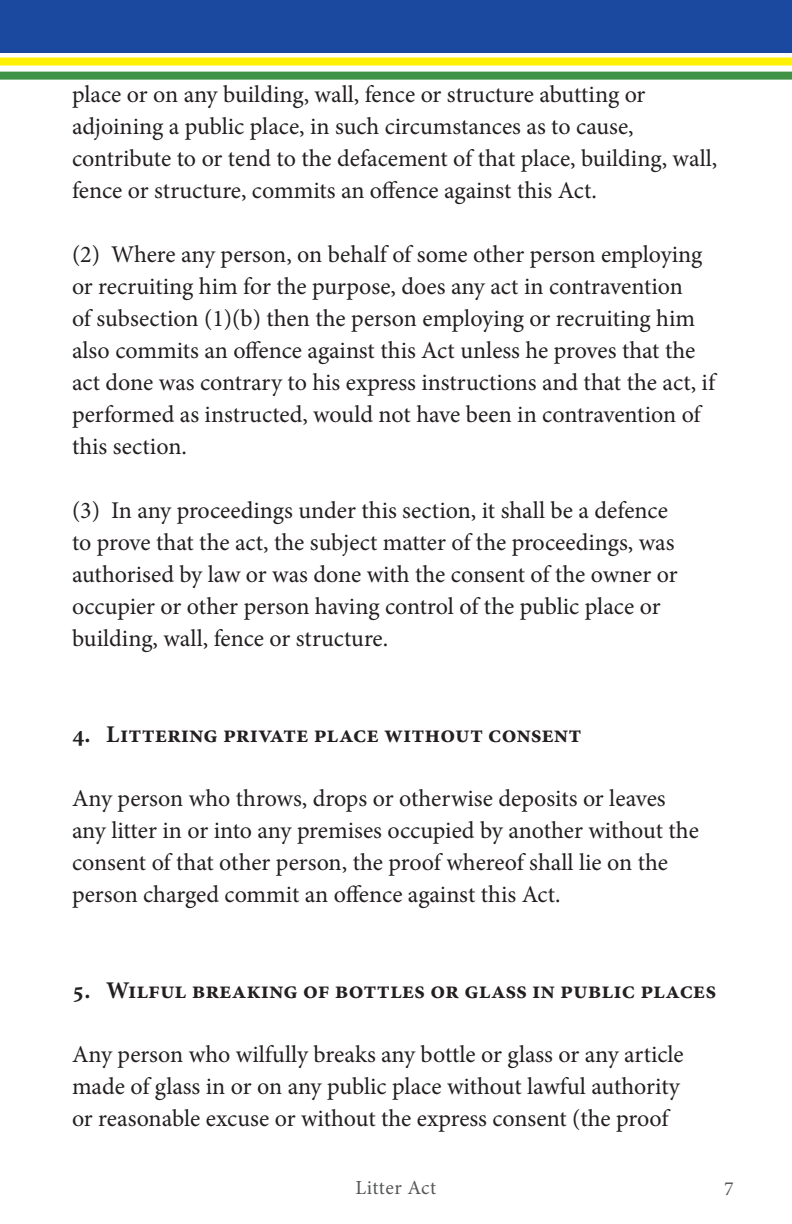
<style>
.page{position:relative;width:792px;height:1224px;background:#fff}
.page>*{position:absolute;margin:0;border:0;box-sizing:border-box;transform-origin:0 0}
.t1{font:24px/32px "Minion Pro";color:#231f20}
.Paragraph_Heading{font:700 24px "Minion Pro";color:#231f20}
.t2{font:20px "Minion Pro";letter-spacing:.02em;color:#57585a}
</style>
<div class="page">
<div style="left:0;top:0;width:792px;height:53px;background:#1a499f"></div>
<div style="left:0;top:58px;width:792px;height:8px;background:#fff101"></div>
<div style="left:0;top:72px;width:792px;height:8px;background:#3e9346"></div>
<p class="t1" style="left:72px;top:79px;width:647px">place or on any building, wall, fence or structure abutting or adjoining a public place, in such circumstances as to cause, contribute to or tend to the defacement of that place, building, wall, fence or structure, commits an offence against this Act.</p>
<p class="t1" style="left:72px;top:239px;width:645px">(2) Where any person, on behalf of some other person employing or recruiting him for the purpose, does any act in contravention<br>of subsection (1)(b) then the person employing or recruiting him also commits an offence against this Act unless he proves that the act done was contrary to his express instructions and that the act, if performed as instructed, would not have been in contravention of this section.</p>
<p class="t1" style="left:72px;top:495px;width:607px">(3) In any proceedings under this section, it shall be a defence to prove that the act, the subject matter of the proceedings, was authorised by law or was done with the consent of the owner or occupier or other person having control of the public place or building, wall, fence or structure.</p>
<p class="Paragraph_Heading" style="left:72px;top:718px;width:511px">4. Littering private place without consent</p>
<p class="t1" style="left:72px;top:783px;width:628px">Any person who throws, drops or otherwise deposits or leaves any litter in or into any premises occupied by another without the consent of that other person, the proof whereof shall lie on the person charged commit an offence against this Act.</p>
<p class="Paragraph_Heading" style="left:72px;top:974px;width:646px">5. Wilful breaking of bottles or glass in public places</p>
<p class="t1" style="left:72px;top:1039px;width:613px">Any person who wilfully breaks any bottle or glass or any article made of glass in or on any public place without lawful authority or reasonable excuse or without the express consent (the proof</p>
<p class="t2" style="left:356px;top:1174px;width:82px">Litter Act</p>
<p class="t2" style="left:724px;top:1176px;width:11px">7</p>
</div>
